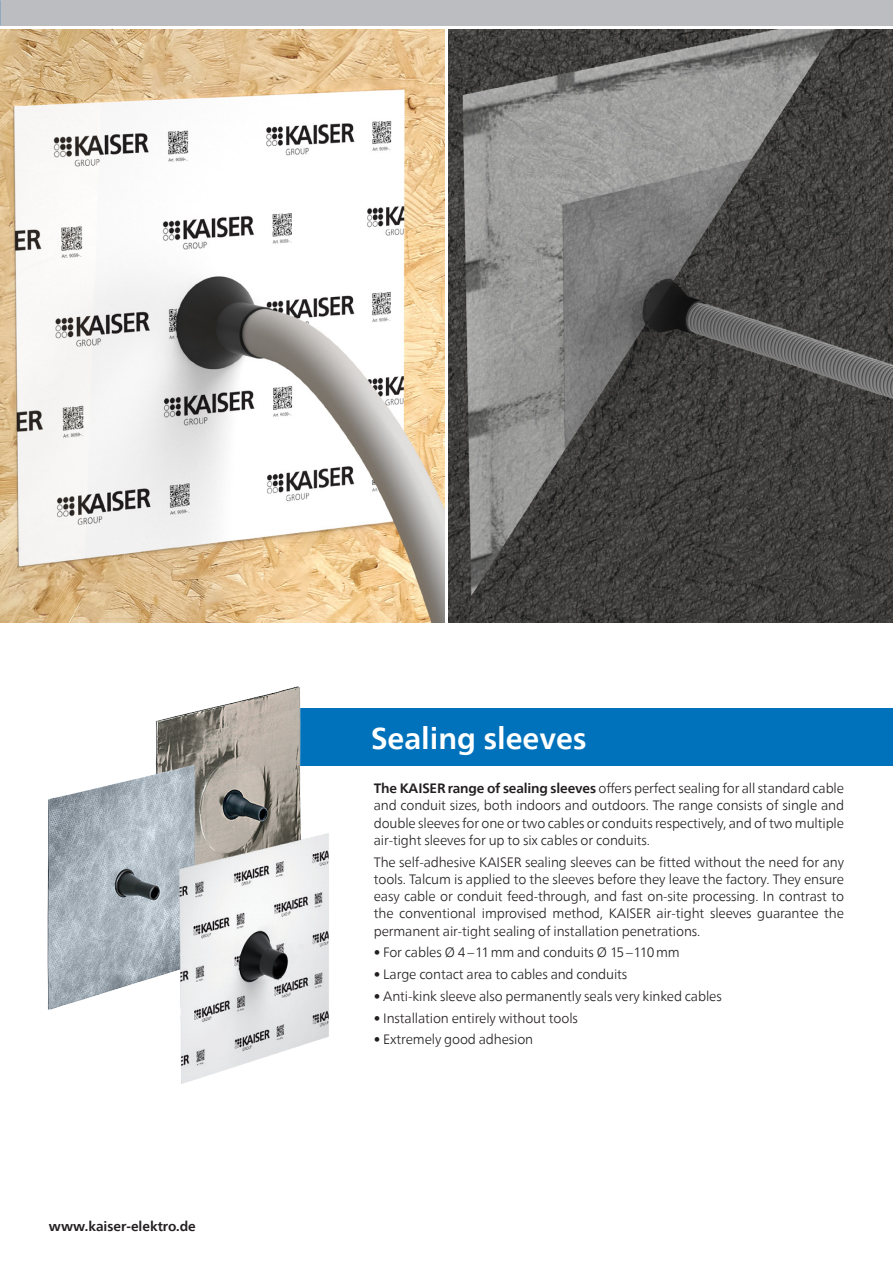
<style>
.page{position:relative;width:893px;height:1263px;background:#fff}
.page>*{position:absolute;margin:0;border:0;box-sizing:border-box;transform-origin:0 0}
.usp_infoblock_head{font:700 30px "Neue Frutiger World";color:#fff}
.comet_uspinfo_bullet{font:300 13.5px/17.2px "Neue Frutiger World";letter-spacing:-.01em;color:#231f20;text-align:justify}
.t1{font:700 13.5px "Neue Frutiger World";color:#231f20}
.s1{font-weight:700}
</style>
<div class="page">
<div style="left:0;top:0;width:893px;height:26px;background:#bcbdc0"></div>
<div style="left:287px;top:708px;width:606px;height:58px;background:#0072bc"></div>
<img style="left:47px;top:686px;width:282px;height:398px">
<img style="left:449px;top:30px;width:444px;height:592px">
<img style="left:0;top:30px;width:444px;height:592px">
<hr style="left:0;top:514px;width:1px;height:64px;background:#0072bc">
<p class="t1" style="left:49px;top:1214px;width:148px">www.kaiser-elektro.de</p>
<p class="usp_infoblock_head" style="left:371px;top:712px;width:217px">Sealing sleeves</p>
<p class="comet_uspinfo_bullet" style="left:374px;top:780px;width:472px"><span class="s1">The KAISER range of sealing sleeves</span> offers perfect sealing for all standard cable and conduit sizes, both indoors and outdoors. The range consists of single and double sleeves for one or two cables or conduits respectively, and of two multiple air-tight sleeves for up to six cables or conduits.</p>
<p class="comet_uspinfo_bullet" style="left:374px;top:853px;width:472px">The self-adhesive KAISER sealing sleeves can be fitted without the need for any tools. Talcum is applied to the sleeves before they leave the factory. They ensure easy cable or conduit feed-through, and fast on-site processing. In contrast to the conventional improvised method, KAISER air-tight sleeves guarantee the permanent air-tight sealing of installation penetrations.</p>
<p class="comet_uspinfo_bullet" style="left:374px;top:944px;width:307px">• For cables Ø 4 –11mm and conduits Ø 15 –110mm</p>
<p class="comet_uspinfo_bullet" style="left:374px;top:966px;width:255px">• Large contact area to cables and conduits</p>
<p class="comet_uspinfo_bullet" style="left:374px;top:988px;width:350px">• Anti-kink sleeve also permanently seals very kinked cables</p>
<p class="comet_uspinfo_bullet" style="left:374px;top:1009px;width:206px">• Installation entirely without tools</p>
<p class="comet_uspinfo_bullet" style="left:374px;top:1031px;width:161px">• Extremely good adhesion</p>
</div>
